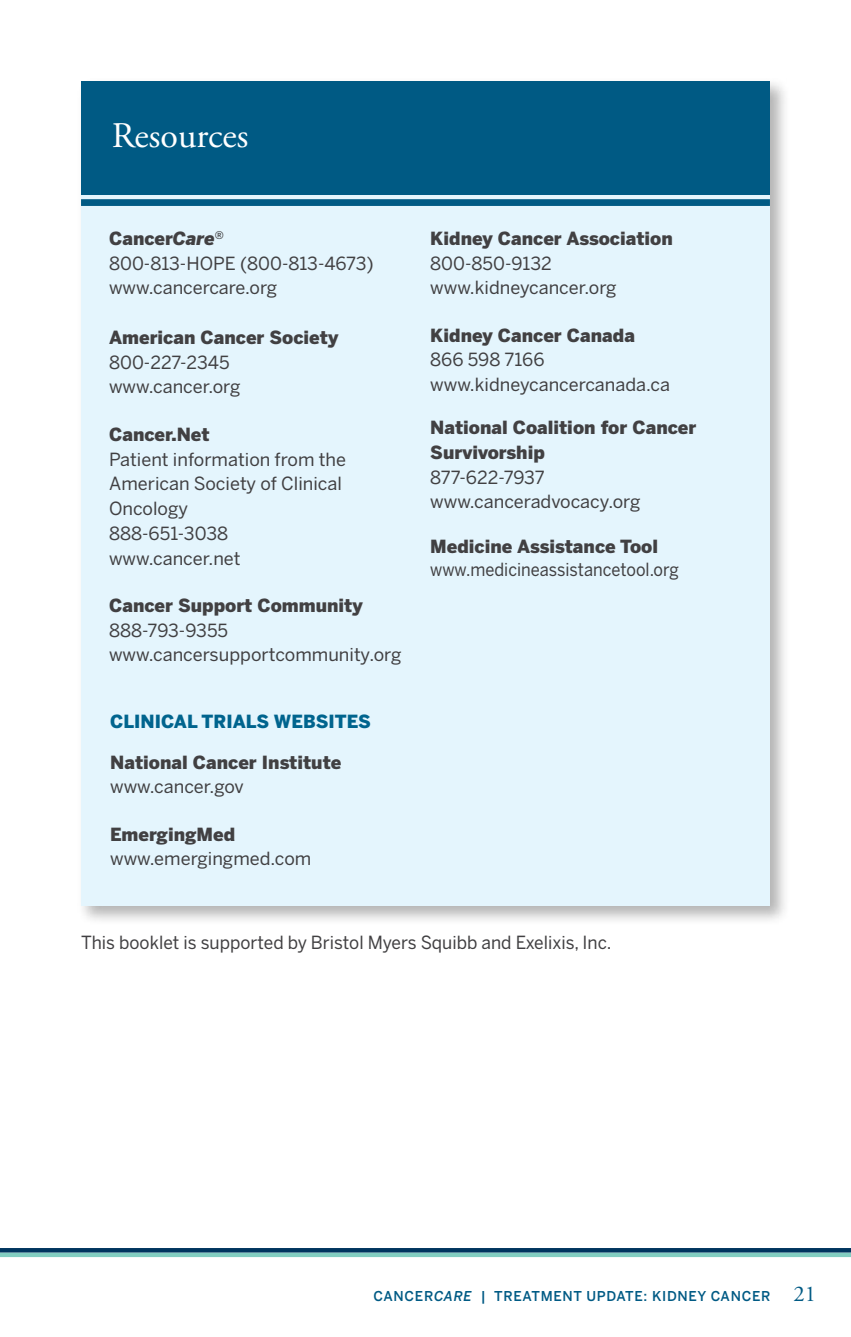
<style>
.page{position:relative;width:851px;height:1337px;background:#fff}
.page>*{position:absolute;margin:0;border:0;box-sizing:border-box;transform-origin:0 0}
.t1{font:36px "Adobe Garamond Pro";color:#fff}
.t2{font:18px/24.8px "Benton Sans";color:#414042}
.t3{font:900 18px/24.8px "Benton Sans";color:#414042}
.t4{font:18px "Benton Sans";color:#414042;scale:.96 1}
.t5{font:18px "Benton Sans";color:#414042;scale:.9 1}
.t6{font:900 18px "Benton Sans";color:#00648e}
.t7{font:500 13.5px "Benton Sans";letter-spacing:.05em;color:#005a84}
.s1{font-weight:900}
.s2{font-weight:900;font-style:italic}
.s3{font-style:italic}
.s4{font-family:"Adobe Garamond Pro";font-weight:400;font-size:22.5px}
</style>
<div class="page">
<div style="left:0;top:1252px;width:850px;height:5px;background:#82cec1"></div>
<hr style="left:0;top:1248px;width:850px;height:4px;background:#00355f">
<div style="left:77px;top:77px;width:713px;height:848px;background:#000;opacity:.3"></div>
<div style="left:81px;top:81px;width:689px;height:824px;background:#e4f5fd"></div>
<div style="left:81px;top:81px;width:689px;height:113px;background:#005a84"></div>
<div style="left:81px;top:124px;width:689px;height:71px;background:#005a84"></div>
<div style="left:81px;top:199px;width:689px;height:7px;background:#005a84"></div>
<h1 class="t1" style="left:112px;top:114px;width:138px">Resources</h1>
<p class="t2" style="left:109px;top:226px;width:266px"><span class="s1">Cancer</span><span class="s2">Care</span><sup>®<br></sup>800-813-HOPE (800-813-4673) www.cancercare.org</p>
<p class="t3" style="left:109px;top:325px;width:231px">American Cancer Society</p>
<p class="t2" style="left:109px;top:349px;width:133px">800-227-2345 www.cancer.org</p>
<p class="t3" style="left:109px;top:421px;width:102px">Cancer.Net</p>
<p class="t2" style="left:109px;top:446px;width:238px">Patient information from the<br>American Society of Clinical<br>Oncology<br>888-651-3038 www.cancer.net</p>
<p class="t3" style="left:109px;top:592px;width:255px">Cancer Support Community</p>
<p class="t2" style="left:109px;top:617px;width:294px">888-793-9355 www.cancersupportcommunity.org</p>
<p class="t6" style="left:110px;top:710px;width:262px">CLINICAL TRIALS WEBSITES</p>
<p class="t3" style="left:110px;top:749px;width:233px">National Cancer Institute</p>
<p class="t2" style="left:110px;top:774px;width:135px">www.cancer.gov</p>
<p class="t3" style="left:110px;top:821px;width:127px">EmergingMed</p>
<p class="t2" style="left:110px;top:846px;width:203px">www.emergingmed.com</p>
<p class="t3" style="left:430px;top:226px;width:244px">Kidney Cancer Association</p>
<p class="t2" style="left:430px;top:250px;width:188px">800-850-9132 www.kidneycancer.org</p>
<p class="t3" style="left:430px;top:322px;width:206px">Kidney Cancer Canada</p>
<p class="t2" style="left:430px;top:347px;width:241px">866 598 7166 www.kidneycancercanada.ca</p>
<p class="t3" style="left:430px;top:415px;width:267px">National Coalition for Cancer<br>Survivorship</p>
<p class="t2" style="left:430px;top:464px;width:212px">877-622-7937 www.canceradvocacy.org</p>
<p class="t3" style="left:430px;top:534px;width:229px">Medicine Assistance Tool</p>
<p class="t5" style="left:430px;top:558px;width:278px">www.medicineassistancetool.org</p>
<p class="t4" style="left:81px;top:932px;width:554px">This booklet is supported by Bristol Myers Squibb and Exelixis, Inc.</p>
<p class="t7" style="left:373px;top:1287px;width:444px">CANCER<span class="s3">CARE</span> | TREATMENT UPDATE: KIDNEY CANCER <span class="s4">21</span></p>
</div>
